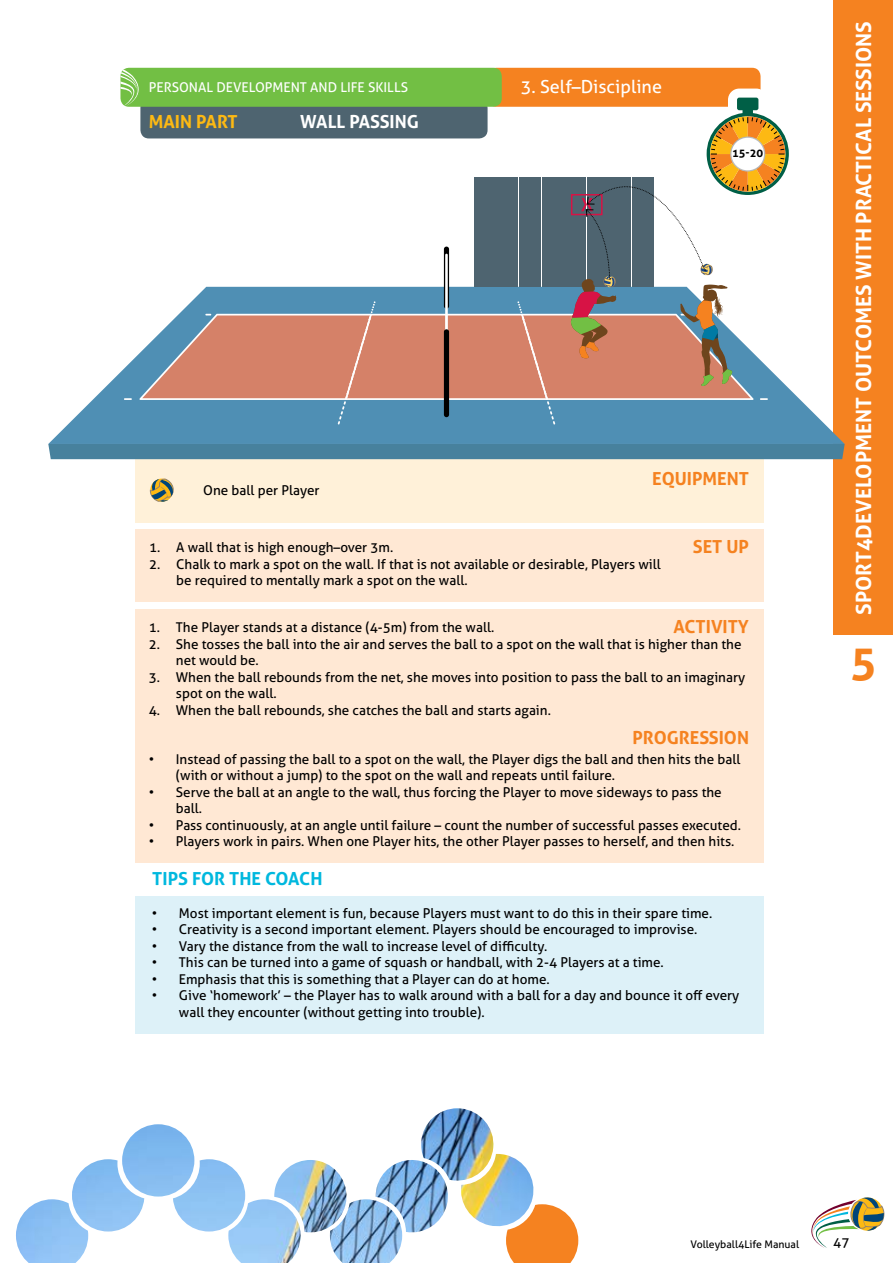
<style>
.page{position:relative;width:893px;height:1263px;background:#fff}
.page>*{position:absolute;margin:0;border:0;box-sizing:border-box;transform-origin:0 0}
.t1{font:700 45px "Aller";color:#f58220}
.t2{font:700 21px "Aller";color:#fff}
.t3{font:700 18px "Aller";color:#f58220}
.t4{font:18px "Aller";color:#fff}
.t5{font:700 18px "Aller";color:#00b8de}
.t6{font:700 18px "Aller";color:#fff}
.t7{font:700 18px "Aller";color:#fdb913}
.t8{font:13.5px/16.5px "Aller";color:#000}
.t9{font:13.5px "Aller";color:#fff}
.t10{font:700 11.25px "Aller";color:#000}
.t11{font:10.5px "Aller";color:#000}
</style>
<div class="page">
<svg style="left:811px;top:1197px;width:74px;height:51px"></svg>
<img style="left:16px;top:1108px;width:518px;height:155px">
<div style="left:833px;top:0;width:60px;height:634px;background:#f58220"></div>
<div style="left:136px;top:459px;width:628px;height:63px;background:#fff1d9"></div>
<svg style="left:48px;top:287px;width:797px;height:157px;fill:#4f8fb4"></svg>
<div style="left:48px;top:444px;width:797px;height:15px;background:#47819d"></div>
<svg style="left:139px;top:314px;width:614px;height:86px;background:#cd8b79"></svg>
<svg style="left:124px;top:398px;width:8px;height:2px"></svg>
<svg style="left:760px;top:398px;width:8px;height:2px"></svg>
<div style="left:444px;top:247px;width:5px;height:62px;background:#000;border-radius:3px"></div>
<hr style="left:445px;top:254px;width:3px;height:101px;background:#fff">
<div style="left:444px;top:329px;width:5px;height:88px;background:#000;border-radius:3px"></div>
<svg style="left:517px;top:301px;width:38px;height:123px;background:#b08e89"></svg>
<svg style="left:338px;top:301px;width:38px;height:123px;background:#b08e89"></svg>
<div style="left:488px;top:68px;width:272px;height:39px;background:#f58220;border-radius:9px"></div>
<svg style="left:506px;top:1204px;width:72px;height:59px;background:#ed9750"></svg>
<div style="left:140px;top:99px;width:348px;height:39px;background:#4e6470;border-radius:9px"></div>
<div style="left:136px;top:896px;width:628px;height:137px;background:#ddf1f8"></div>
<div style="left:136px;top:529px;width:628px;height:73px;background:#ffe8d4"></div>
<div style="left:136px;top:609px;width:628px;height:254px;background:#ffe8d4"></div>
<div style="left:120px;top:68px;width:382px;height:39px;background:#72bf44;border-radius:9px"></div>
<svg style="left:120px;top:68px;width:31px;height:39px"></svg>
<svg style="left:150px;top:478px;width:24px;height:24px"></svg>
<div style="left:474px;top:276px;width:22px;height:10px;background:#4e6470"></div>
<div style="left:564px;top:276px;width:22px;height:10px;background:#4e6470"></div>
<div style="left:474px;top:221px;width:22px;height:10px;background:#4e6470"></div>
<div style="left:564px;top:221px;width:22px;height:10px;background:#4e6470"></div>
<div style="left:474px;top:265px;width:22px;height:10px;background:#4e6470"></div>
<div style="left:564px;top:265px;width:22px;height:10px;background:#4e6470"></div>
<div style="left:474px;top:210px;width:22px;height:10px;background:#4e6470"></div>
<div style="left:564px;top:210px;width:22px;height:10px;background:#4e6470"></div>
<div style="left:474px;top:254px;width:22px;height:10px;background:#4e6470"></div>
<div style="left:564px;top:254px;width:22px;height:10px;background:#4e6470"></div>
<div style="left:474px;top:199px;width:22px;height:10px;background:#4e6470"></div>
<div style="left:564px;top:199px;width:22px;height:10px;background:#4e6470"></div>
<div style="left:474px;top:243px;width:22px;height:10px;background:#4e6470"></div>
<div style="left:564px;top:243px;width:22px;height:10px;background:#4e6470"></div>
<div style="left:474px;top:188px;width:22px;height:10px;background:#4e6470"></div>
<div style="left:564px;top:188px;width:22px;height:10px;background:#4e6470"></div>
<div style="left:474px;top:232px;width:22px;height:10px;background:#4e6470"></div>
<div style="left:564px;top:232px;width:22px;height:10px;background:#4e6470"></div>
<div style="left:474px;top:177px;width:22px;height:11px;background:#4e6470"></div>
<div style="left:564px;top:177px;width:22px;height:11px;background:#4e6470"></div>
<div style="left:519px;top:276px;width:22px;height:10px;background:#4e6470"></div>
<div style="left:519px;top:221px;width:22px;height:10px;background:#4e6470"></div>
<div style="left:519px;top:265px;width:22px;height:10px;background:#4e6470"></div>
<div style="left:519px;top:210px;width:22px;height:10px;background:#4e6470"></div>
<div style="left:519px;top:254px;width:22px;height:10px;background:#4e6470"></div>
<div style="left:519px;top:199px;width:22px;height:10px;background:#4e6470"></div>
<div style="left:519px;top:243px;width:22px;height:10px;background:#4e6470"></div>
<div style="left:519px;top:188px;width:22px;height:10px;background:#4e6470"></div>
<div style="left:519px;top:232px;width:22px;height:10px;background:#4e6470"></div>
<div style="left:519px;top:177px;width:22px;height:11px;background:#4e6470"></div>
<div style="left:497px;top:276px;width:21px;height:10px;background:#4e6470"></div>
<div style="left:497px;top:221px;width:21px;height:10px;background:#4e6470"></div>
<div style="left:497px;top:265px;width:21px;height:10px;background:#4e6470"></div>
<div style="left:497px;top:210px;width:21px;height:10px;background:#4e6470"></div>
<div style="left:497px;top:254px;width:21px;height:10px;background:#4e6470"></div>
<div style="left:497px;top:199px;width:21px;height:10px;background:#4e6470"></div>
<div style="left:497px;top:243px;width:21px;height:10px;background:#4e6470"></div>
<div style="left:497px;top:188px;width:21px;height:10px;background:#4e6470"></div>
<div style="left:497px;top:232px;width:21px;height:10px;background:#4e6470"></div>
<div style="left:497px;top:177px;width:21px;height:11px;background:#4e6470"></div>
<div style="left:542px;top:276px;width:21px;height:10px;background:#4e6470"></div>
<div style="left:542px;top:221px;width:21px;height:10px;background:#4e6470"></div>
<div style="left:542px;top:265px;width:21px;height:10px;background:#4e6470"></div>
<div style="left:542px;top:210px;width:21px;height:10px;background:#4e6470"></div>
<div style="left:542px;top:254px;width:21px;height:10px;background:#4e6470"></div>
<div style="left:542px;top:199px;width:21px;height:10px;background:#4e6470"></div>
<div style="left:542px;top:243px;width:21px;height:10px;background:#4e6470"></div>
<div style="left:542px;top:188px;width:21px;height:10px;background:#4e6470"></div>
<div style="left:542px;top:232px;width:21px;height:10px;background:#4e6470"></div>
<div style="left:542px;top:177px;width:21px;height:11px;background:#4e6470"></div>
<svg style="left:570px;top:89px;width:228px;height:297px"></svg>
<p class="t9" style="left:149px;top:79px;width:17px">Personal</p>
<p class="t9" style="left:216px;top:79px;width:19px">Development</p>
<p class="t9" style="left:310px;top:79px;width:10px">and</p>
<p class="t9" style="left:340px;top:79px;width:43px">Life Skills</p>
<h3 class="t7" style="left:149px;top:111px;width:91px">MAIN PART</h3>
<h3 class="t6" style="left:300px;top:111px;width:118px">WALL PASSING</h3>
<h3 class="t4" style="left:521px;top:76px;width:143px">3. Self–Discipline</h3>
<p class="t10" style="left:732px;top:146px;width:33px">15-20</p>
<p class="t8" style="left:203px;top:482px;width:118px">One ball per Player</p>
<h3 class="t3" style="left:652px;top:468px;width:46px">EQUIPMENT</h3>
<h3 class="t3" style="left:693px;top:536px;width:58px">SET UP</h3>
<p class="t8" style="left:149px;top:539px;width:246px">1. A wall that is high enough–over 3m.</p>
<p class="t8" style="left:176px;top:556px;width:486px;text-indent:-27px">2. Chalk to mark a spot on the wall. If that is not available or desirable, Players will be required to mentally mark a spot on the wall.</p>
<p class="t8" style="left:149px;top:619px;width:347px">1. The Player stands at a distance (4-5m) from the wall.</p>
<p class="t8" style="left:176px;top:636px;width:567px;text-indent:-27px">2. She tosses the ball into the air and serves the ball to a spot on the wall that is higher than the net would be.</p>
<p class="t8" style="left:176px;top:669px;width:571px;text-indent:-27px">3. When the ball rebounds from the net, she moves into position to pass the ball to an imaginary spot on the wall.</p>
<p class="t8" style="left:149px;top:702px;width:404px">4. When the ball rebounds, she catches the ball and starts again.</p>
<p class="t8" style="left:176px;top:751px;width:566px;text-indent:-27px">• Instead of passing the ball to a spot on the wall, the Player digs the ball and then hits the ball (with or without a jump) to the spot on the wall and repeats until failure.</p>
<p class="t8" style="left:176px;top:784px;width:547px;text-indent:-27px">• Serve the ball at an angle to the wall, thus forcing the Player to move sideways to pass the ball.</p>
<p class="t8" style="left:149px;top:817px;width:594px">• Pass continuously, at an angle until failure – count the number of successful passes executed.</p>
<p class="t8" style="left:149px;top:833px;width:587px">• Players work in pairs. When one Player hits, the other Player passes to herself, and then hits.</p>
<h3 class="t3" style="left:673px;top:615px;width:32px">ACTIVIT</h3>
<h3 class="t3" style="left:738px;top:615px;width:13px">Y</h3>
<h3 class="t3" style="left:632px;top:727px;width:118px">PROGRESSION</h3>
<h3 class="t5" style="left:152px;top:868px;width:52px">TIPS FOR</h3>
<h3 class="t5" style="left:229px;top:868px;width:49px">THE COA</h3>
<h3 class="t5" style="left:299px;top:868px;width:25px">CH</h3>
<p class="t8" style="left:152px;top:904px;width:562px">• Most important element is fun, because Players must want to do this in their spare time.</p>
<p class="t8" style="left:152px;top:921px;width:547px">• Creativity is a second important element. Players should be encouraged to improvise.</p>
<p class="t8" style="left:152px;top:937px;width:397px">• Vary the distance from the wall to increase level of difficulty.</p>
<p class="t8" style="left:152px;top:954px;width:513px">• This can be turned into a game of squash or handball, with 2-4 Players at a time.</p>
<p class="t8" style="left:152px;top:970px;width:399px">• Emphasis that this is something that a Player can do at home.</p>
<p class="t8" style="left:179px;top:987px;width:562px;text-indent:-27px">• Give ‘homework’ – the Player has to walk around with a ball for a day and bounce it off every wall they encounter (without getting into trouble).</p>
<h2 class="t2" style="left:851px;top:615px;width:595px;rotate:-90deg">SPORT4DEVELOPMENT OUTCOMES WITH PRACTICAL SESSIONS</h2>
<h1 class="t1" style="left:850px;top:634px;width:28px">5</h1>
<p class="t11" style="left:691px;top:1238px;width:110px">Volleyball4Life Manual</p>
<p class="t8" style="left:833px;top:1234px;width:18px">47</p>
</div>
